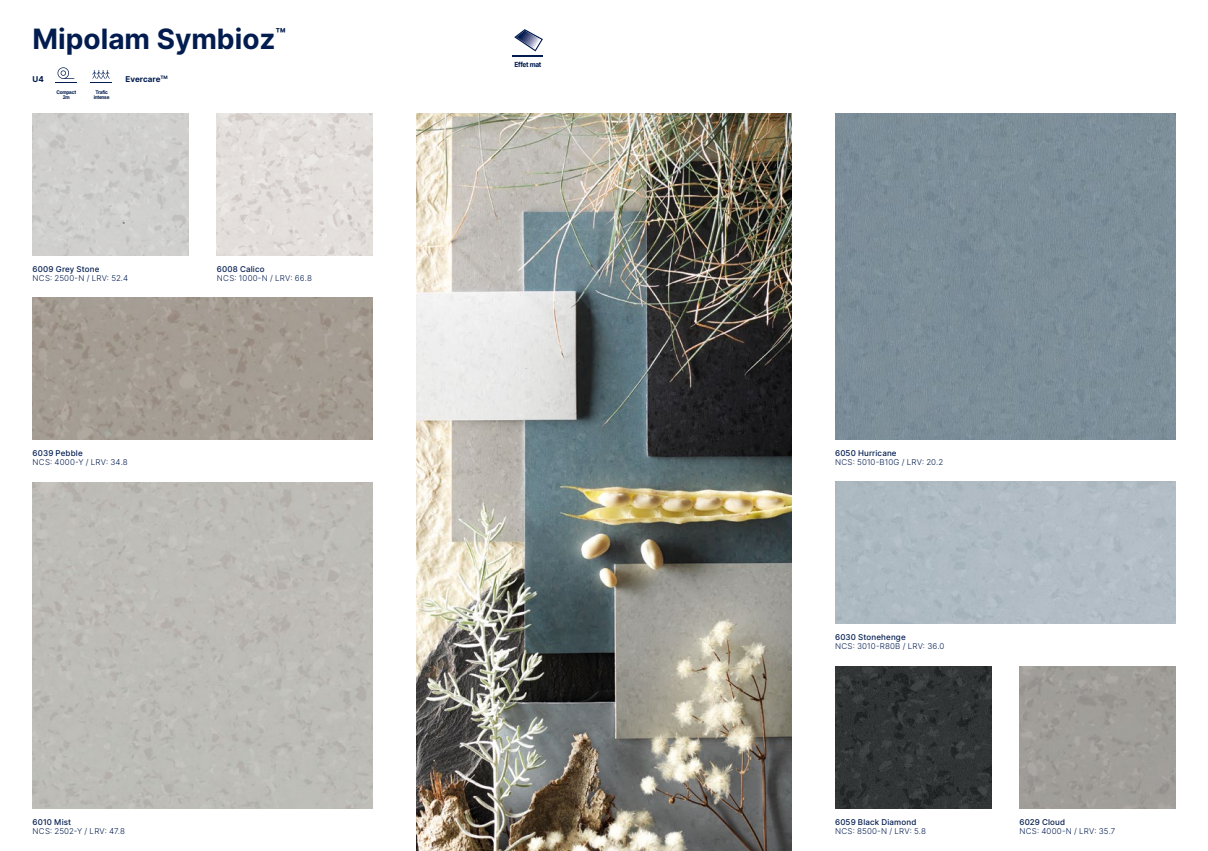
<style>
.page{position:relative;width:1208px;height:851px;background:#fff}
.page>*{position:absolute;margin:0;border:0;box-sizing:border-box;transform-origin:0 0}
.t1{font:700 28px "Inter";color:#021c4f}
.t2{font:300 8px "Inter";letter-spacing:.02em;color:#021c4f}
.t3{font:500 8px "Inter";letter-spacing:.02em;color:#021c4f}
.t4{font:700 8px "Inter";color:#021c4f}
.t5{font:700 7px "Inter";letter-spacing:-.05em;color:#021c4f;scale:.94 1}
.t6{font:700 5px/5px "Inter";letter-spacing:-.05em;color:#021c4f;text-align:center;scale:.94 1}
.t7{font:700 4.6px "Inter";color:#021c4f}
</style>
<div class="page">
<svg style="left:514px;top:29px;width:29px;height:22px"></svg>
<hr style="left:512px;top:56px;width:31px;height:1px;background:#021c4f">
<svg style="left:55px;top:67px;width:22px;height:16px"></svg>
<svg style="left:90px;top:70px;width:22px;height:13px"></svg>
<img style="left:417px;top:113px;width:374px;height:737px">
<img style="left:33px;top:298px;width:340px;height:142px">
<div style="left:33px;top:482px;width:340px;height:326px;background:#bdbcb7"></div>
<img style="left:217px;top:113px;width:156px;height:142px">
<img style="left:33px;top:113px;width:156px;height:142px">
<div style="left:835px;top:113px;width:340px;height:326px;background:#7c8e99"></div>
<img style="left:1019px;top:666px;width:156px;height:142px">
<img style="left:835px;top:666px;width:156px;height:142px">
<h1 class="t1" style="left:33px;top:19px;width:255px">Mipolam Symbioz<sup>™</sup></h1>
<p class="t4" style="left:33px;top:73px;width:13px">U4</p>
<p class="t7" style="left:160px;top:74px;width:9px">TM</p>
<p class="t4" style="left:125px;top:73px;width:37px">Evercare</p>
<p class="t6" style="left:57px;top:89px;width:22px">Compact<br>2m</p>
<p class="t6" style="left:94px;top:89px;width:18px">Trafic intense</p>
<p class="t3" style="left:33px;top:263px;width:68px">6009 Grey Stone</p>
<p class="t2" style="left:33px;top:272px;width:97px">NCS: 2500-N / LRV: 52.4</p>
<p class="t3" style="left:33px;top:447px;width:52px">6039 Pebble</p>
<p class="t2" style="left:33px;top:456px;width:97px">NCS: 4000-Y / LRV: 34.8</p>
<p class="t3" style="left:217px;top:263px;width:49px">6008 Calico</p>
<p class="t2" style="left:217px;top:272px;width:96px">NCS: 1000-N / LRV: 66.8</p>
<p class="t3" style="left:33px;top:815px;width:40px">6010 Mist</p>
<p class="t2" style="left:33px;top:824px;width:94px">NCS: 2502-Y / LRV: 47.8</p>
<p class="t5" style="left:514px;top:59px;width:30px">Effet mat</p>
<p class="t3" style="left:835px;top:447px;width:63px">6050 Hurricane</p>
<p class="t2" style="left:835px;top:456px;width:110px">NCS: 5010-B10G / LRV: 20.2</p>
<p class="t3" style="left:835px;top:631px;width:72px">6030 Stonehenge</p>
<p class="t2" style="left:835px;top:640px;width:111px">NCS: 3010-R80B / LRV: 36.0</p>
<p class="t3" style="left:835px;top:815px;width:83px">6059 Black Diamond</p>
<p class="t2" style="left:835px;top:824px;width:92px">NCS: 8500-N / LRV: 5.8</p>
<p class="t3" style="left:1019px;top:815px;width:47px">6029 Cloud</p>
<p class="t2" style="left:1019px;top:824px;width:97px">NCS: 4000-N / LRV: 35.7</p>
</div>
